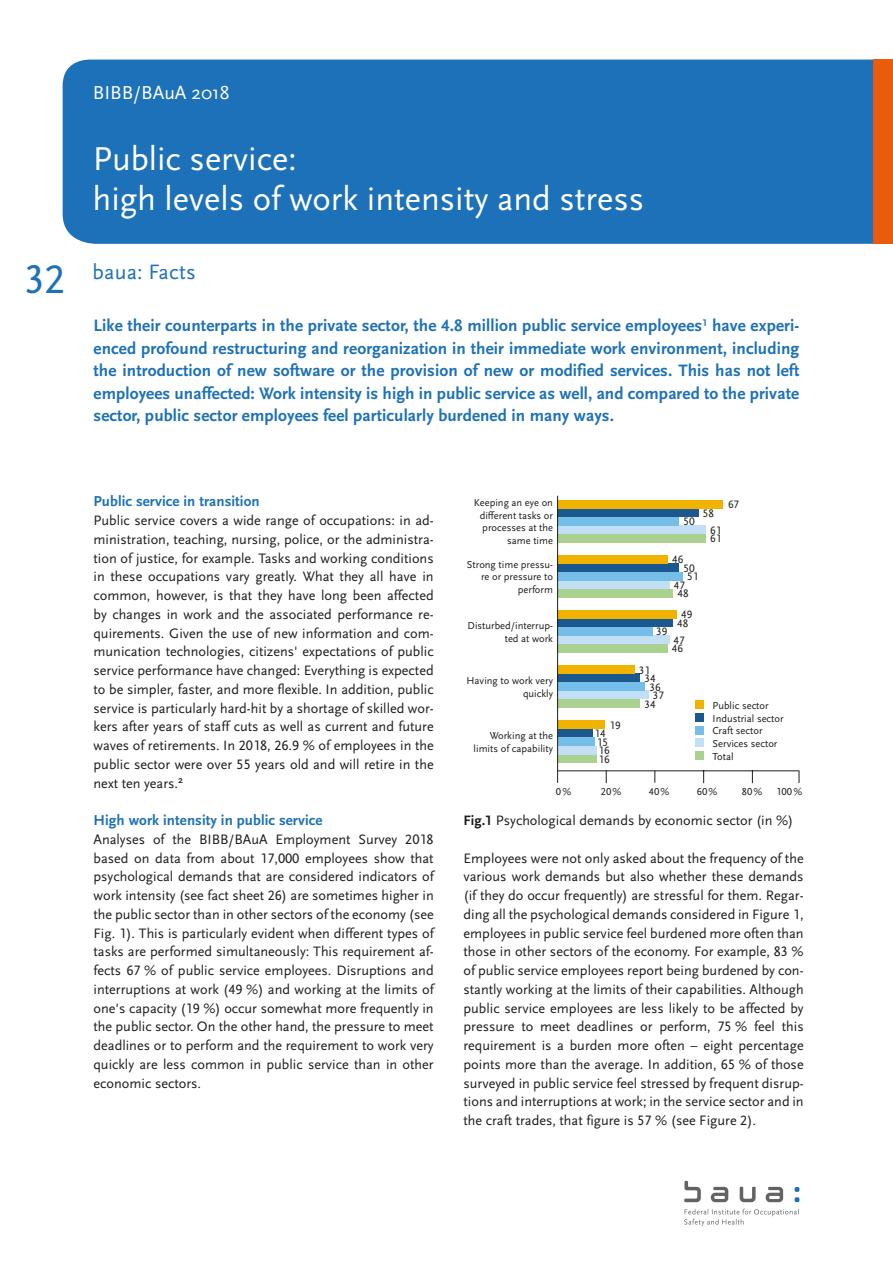
<style>
.page{position:relative;width:893px;height:1263px;background:#fff}
.page>*{position:absolute;margin:0;border:0;box-sizing:border-box;transform-origin:0 0}
.t1{font:34.5px/40.5px "Scala Sans Pro";color:#fff}
.t2{font:21.75px "Scala Sans Pro";letter-spacing:.01em;color:#1d71b8}
.t3{font:19.5px "Scala Sans Pro";color:#fff}
._2_Abstract{font:700 17.25px/22.5px "Scala Sans Pro";letter-spacing:.005em;color:#1d71b8;text-align:justify}
._3_ZwHead_1{font:700 15px "Scala Sans Pro";letter-spacing:.005em;color:#1d71b8}
._3_Fließ{font:14.25px/18.8px "Scala Sans Pro";color:#1d1d1b;text-align:justify}
.Zahlen{font:11.25px "Scala Sans Pro";color:#1d1d1b}
.t4{font:10.5px/12.6px "Scala Sans Pro";color:#1d1d1b;text-align:right}
.s1{font-size:42px}
.s2{font-weight:700}
</style>
<div class="page">
<div style="left:63px;top:59px;width:830px;height:185px;background:#1d71b8"></div>
<svg style="left:794px;top:1187px;width:6px;height:15px"></svg>
<svg style="left:684px;top:1180px;width:17px;height:22px"></svg>
<svg style="left:740px;top:1186px;width:16px;height:16px"></svg>
<svg style="left:711px;top:1187px;width:17px;height:15px"></svg>
<svg style="left:766px;top:1187px;width:17px;height:15px"></svg>
<svg style="left:684px;top:1209px;width:115px;height:17px"></svg>
<div style="left:873px;top:60px;width:20px;height:184px;background:#ea5b0b"></div>
<hr style="left:557px;top:770px;width:242px;height:1px;background:#1d1d1b">
<svg style="left:703px;top:771px;width:1px;height:12px"></svg>
<svg style="left:752px;top:771px;width:1px;height:12px"></svg>
<div style="left:557px;top:534px;width:149px;height:8px;background:#abd190"></div>
<div style="left:557px;top:525px;width:149px;height:9px;background:#c3dff6"></div>
<div style="left:557px;top:517px;width:122px;height:8px;background:#76beea"></div>
<div style="left:557px;top:508px;width:142px;height:9px;background:#1b588f"></div>
<div style="left:557px;top:500px;width:166px;height:8px;background:#f1b300"></div>
<div style="left:557px;top:589px;width:116px;height:8px;background:#abd190"></div>
<div style="left:557px;top:580px;width:113px;height:9px;background:#c3dff6"></div>
<div style="left:557px;top:572px;width:126px;height:8px;background:#76beea"></div>
<div style="left:557px;top:563px;width:122px;height:9px;background:#1b588f"></div>
<div style="left:557px;top:555px;width:111px;height:8px;background:#f1b300"></div>
<div style="left:557px;top:644px;width:111px;height:8px;background:#abd190"></div>
<div style="left:557px;top:635px;width:112px;height:9px;background:#c3dff6"></div>
<div style="left:557px;top:627px;width:95px;height:8px;background:#76beea"></div>
<div style="left:557px;top:618px;width:116px;height:9px;background:#1b588f"></div>
<div style="left:557px;top:610px;width:120px;height:8px;background:#f1b300"></div>
<div style="left:557px;top:699px;width:83px;height:9px;background:#abd190"></div>
<div style="left:557px;top:691px;width:92px;height:8px;background:#c3dff6"></div>
<div style="left:557px;top:682px;width:88px;height:9px;background:#76beea"></div>
<div style="left:557px;top:674px;width:83px;height:8px;background:#1b588f"></div>
<div style="left:557px;top:665px;width:77px;height:9px;background:#f1b300"></div>
<div style="left:558px;top:729px;width:34px;height:8px;background:#1b588f"></div>
<div style="left:558px;top:754px;width:38px;height:9px;background:#abd190"></div>
<div style="left:558px;top:746px;width:38px;height:8px;background:#c3dff6"></div>
<div style="left:558px;top:737px;width:37px;height:9px;background:#76beea"></div>
<div style="left:558px;top:720px;width:47px;height:9px;background:#f1b300"></div>
<div style="left:696px;top:701px;width:8px;height:8px;background:#f1b300"></div>
<div style="left:696px;top:713px;width:8px;height:9px;background:#1b588f"></div>
<div style="left:696px;top:726px;width:8px;height:8px;background:#76beea"></div>
<div style="left:696px;top:738px;width:8px;height:9px;background:#c3dff6"></div>
<div style="left:696px;top:751px;width:8px;height:8px;background:#abd190"></div>
<svg style="left:799px;top:771px;width:1px;height:12px"></svg>
<hr style="left:557px;top:496px;width:1px;height:287px;background:#1d1d1b">
<svg style="left:606px;top:770px;width:1px;height:13px"></svg>
<svg style="left:654px;top:771px;width:1px;height:12px"></svg>
<h3 class="t3" style="left:93px;top:82px;width:138px">BIBB/BAuA 2018</h3>
<h1 class="t1" style="left:93px;top:138px;width:553px">Public service:<br>high levels of work intensity and stress</h1>
<h2 class="t2" style="left:24px;top:259px;width:173px"><span class="s1">32</span> baua: Facts</h2>
<p class="_2_Abstract" style="left:94px;top:315px;width:707px">Like their counterparts in the private sector, the 4.8 million public service employees<sup>1</sup> have experi&shy;enced profound restructuring and reorganization in their immediate work environment, including the introduction of new software or the provision of new or modified services. This has not left employees unaffected: Work intensity is high in public service as well, and compared to the private sector, public sector employees feel particularly burdened in many ways.</p>
<p class="_3_ZwHead_1" style="left:94px;top:493px;width:168px">Public service in transition</p>
<p class="_3_Fließ" style="left:94px;top:511px;width:342px">Public service covers a wide range of occupations: in ad&shy;ministration, teaching, nursing, police, or the administra&shy;tion of justice, for example. Tasks and working conditions in these occupations vary greatly. What they all have in common, however, is that they have long been affected by changes in work and the associated performance re&shy;quirements. Given the use of new information and com&shy;munication technologies, citizens' expectations of public service performance have changed: Everything is expected to be simpler, faster, and more flexible. In addition, public service is particularly hard-hit by a shortage of skilled wor&shy;kers after years of staff cuts as well as current and future waves of retirements. In 2018, 26.9 % of employees in the public sector were over 55 years old and will retire in the next ten years.²</p>
<p class="_3_ZwHead_1" style="left:94px;top:811px;width:231px">High work intensity in public service</p>
<p class="_3_Fließ" style="left:94px;top:830px;width:342px">Analyses of the BIBB/BAuA Employment Survey 2018 based on data from about 17,000 employees show that psychological demands that are considered indicators of work intensity (see fact sheet 26) are sometimes higher in the public sector than in other sectors of the economy (see Fig. 1). This is particularly evident when different types of tasks are performed simultaneously: This requirement af&shy;fects 67 % of public service employees. Disruptions and interruptions at work (49 %) and working at the limits of one's capacity (19 %) occur somewhat more frequently in the public sector. On the other hand, the pressure to meet deadlines or to perform and the requirement to work very quickly are less common in public service than in other economic sectors.</p>
<p class="t4" style="left:474px;top:496px;width:81px">Keeping an eye on different tasks or processes at the same time</p>
<p class="Zahlen" style="left:728px;top:498px;width:13px">67</p>
<p class="Zahlen" style="left:703px;top:507px;width:13px">58</p>
<p class="Zahlen" style="left:684px;top:515px;width:13px">50</p>
<p class="Zahlen" style="left:710px;top:523px;width:13px">61</p>
<p class="Zahlen" style="left:710px;top:532px;width:13px">61</p>
<p class="t4" style="left:467px;top:558px;width:88px">Strong time pressu&shy;re or pressure to perform</p>
<p class="Zahlen" style="left:672px;top:553px;width:13px">46</p>
<p class="Zahlen" style="left:677px;top:587px;width:13px">48</p>
<p class="Zahlen" style="left:684px;top:561px;width:13px">50</p>
<p class="Zahlen" style="left:687px;top:570px;width:13px">51</p>
<p class="Zahlen" style="left:674px;top:578px;width:13px">47</p>
<p class="t4" style="left:467px;top:619px;width:87px">Disturbed/interrup&shy;ted at work</p>
<p class="Zahlen" style="left:681px;top:608px;width:13px">49</p>
<p class="Zahlen" style="left:672px;top:642px;width:13px">46</p>
<p class="Zahlen" style="left:677px;top:617px;width:13px">48</p>
<p class="Zahlen" style="left:656px;top:625px;width:13px">39</p>
<p class="Zahlen" style="left:673px;top:634px;width:13px">47</p>
<p class="t4" style="left:466px;top:674px;width:88px">Having to work very quickly</p>
<p class="t4" style="left:474px;top:729px;width:81px">Working at the limits of capability</p>
<p class="Zahlen" style="left:609px;top:718px;width:13px">19</p>
<p class="Zahlen" style="left:595px;top:727px;width:13px">14</p>
<p class="Zahlen" style="left:597px;top:735px;width:13px">15</p>
<p class="Zahlen" style="left:598px;top:744px;width:13px">16</p>
<p class="Zahlen" style="left:598px;top:752px;width:13px">16</p>
<p class="Zahlen" style="left:639px;top:663px;width:13px">31</p>
<p class="Zahlen" style="left:645px;top:697px;width:13px">34</p>
<p class="Zahlen" style="left:645px;top:672px;width:13px">34</p>
<p class="Zahlen" style="left:649px;top:680px;width:13px">36</p>
<p class="Zahlen" style="left:653px;top:689px;width:13px">37</p>
<p class="t4" style="left:713px;top:699px;width:58px">Public sector</p>
<p class="t4" style="left:713px;top:712px;width:73px">Industrial sector</p>
<p class="t4" style="left:713px;top:725px;width:51px">Craft sector</p>
<p class="t4" style="left:713px;top:737px;width:66px">Services sector</p>
<p class="t4" style="left:713px;top:750px;width:22px">Total</p>
<p class="t4" style="left:556px;top:785px;width:17px">0%</p>
<p class="t4" style="left:601px;top:785px;width:22px">20%</p>
<p class="t4" style="left:649px;top:785px;width:22px">40%</p>
<p class="t4" style="left:697px;top:785px;width:22px">60%</p>
<p class="t4" style="left:742px;top:785px;width:22px">80%</p>
<p class="t4" style="left:776px;top:785px;width:27px">100%</p>
<p class="_3_Fließ" style="left:463px;top:811px;width:331px"><span class="s2">Fig.1</span> Psychological demands by economic sector (in %)</p>
<p class="_3_Fließ" style="left:463px;top:848px;width:342px">Employees were not only asked about the frequency of the various work demands but also whether these demands (if they do occur frequently) are stressful for them. Regar&shy;ding all the psychological demands considered in Figure 1, employees in public service feel burdened more often than those in other sectors of the economy. For example, 83 % of public service employees report being burdened by con&shy;stantly working at the limits of their capabilities. Although public service employees are less likely to be affected by pressure to meet deadlines or perform, 75 % feel this requirement is a burden more often – eight percentage points more than the average. In addition, 65 % of those surveyed in public service feel stressed by frequent disrup&shy;tions and interruptions at work; in the service sector and in the craft trades, that figure is 57 % (see Figure 2).</p>
</div>
